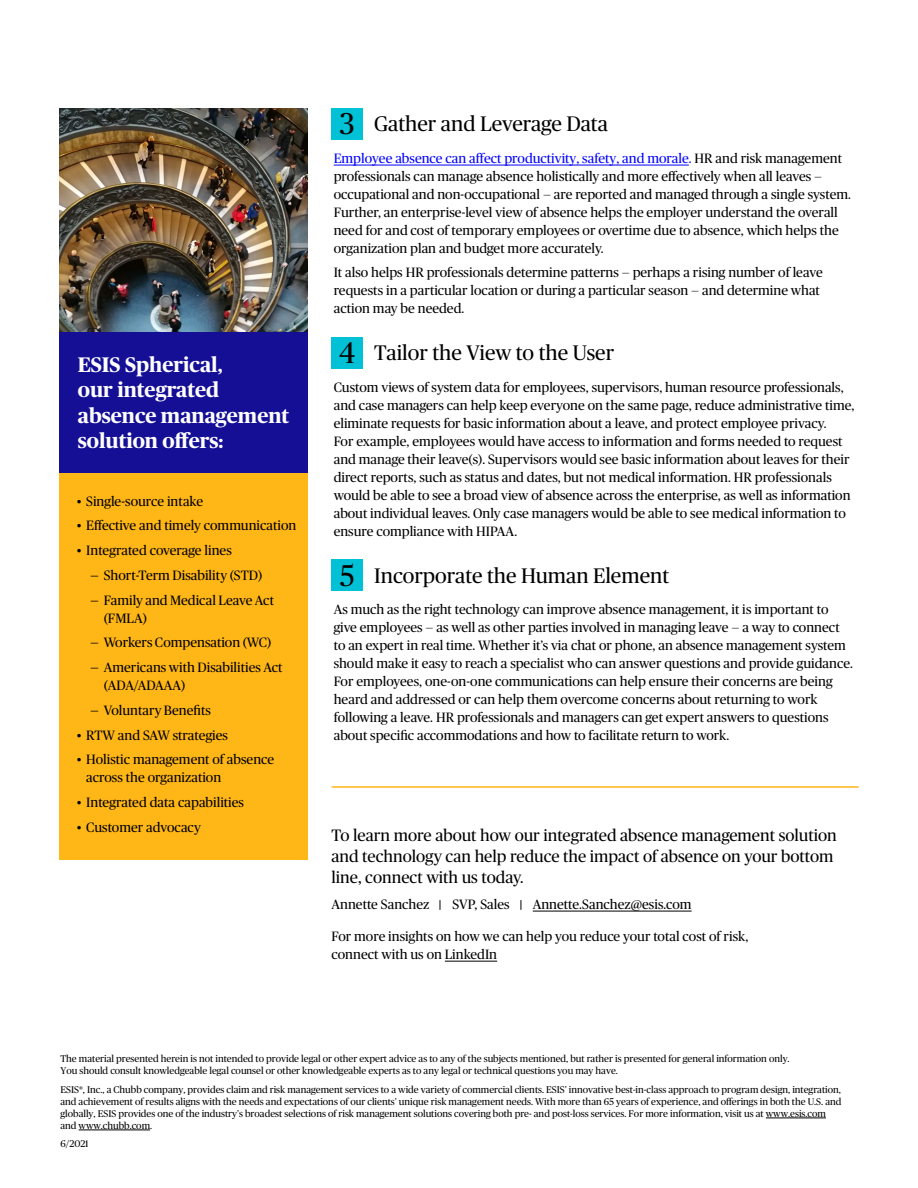
<style>
.page{position:relative;width:918px;height:1188px;background:#fff}
.page>*{position:absolute;margin:0;border:0;box-sizing:border-box;transform-origin:0 0}
.Number{font:30px "Chubb Publico";color:#000}
.Subheads{font:21px "Chubb Publico";color:#000}
.Bio_Name{font:700 21px/25.5px "Chubb Publico";color:#fff}
.t1{font:16.5px/21px "Chubb Publico";color:#000}
.body_coppy{font:13.5px/18px "Chubb Publico";color:#000}
.Disclaimer_Chubb_Pub{font:9.75px/12px "Chubb Publico";color:#000}
.s1{font-family:"Publico Text"}
.s2{color:#00f}
</style>
<div class="page">
<div style="left:332px;top:108px;width:31px;height:31px;background:#01c1d6"></div>
<div style="left:332px;top:337px;width:31px;height:31px;background:#01c1d6"></div>
<div style="left:332px;top:560px;width:31px;height:31px;background:#01c1d6"></div>
<img style="left:59px;top:108px;width:249px;height:225px">
<div style="left:59px;top:333px;width:249px;height:142px;background:#150f96"></div>
<div style="left:59px;top:473px;width:249px;height:387px;background:#ffb617"></div>
<hr style="left:332px;top:786px;width:527px;height:2px;background:#ffb617">
<hr style="left:533px;top:911px;width:159px;height:1px;background:#000">
<hr style="left:445px;top:961px;width:52px;height:1px;background:#000">
<hr style="left:766px;top:1118px;width:60px;height:1px;background:#000">
<hr style="left:79px;top:1130px;width:71px;height:1px;background:#000">
<hr style="left:334px;top:165px;width:355px;height:1px;background:#00f">
<h1 class="Bio_Name" style="left:78px;top:351px;width:213px">ESIS Spherical,<br>our integrated absence management solution offers:</h1>
<p class="body_coppy" style="left:77px;top:491px;width:128px">• Single-source intake</p>
<p class="body_coppy" style="left:77px;top:516px;width:221px">• Effective and timely communication</p>
<p class="body_coppy" style="left:77px;top:541px;width:157px">• Integrated coverage lines</p>
<p class="body_coppy" style="left:90px;top:565px;width:174px"><span class="s1">—</span> Short-Term Disability (STD)</p>
<p class="body_coppy" style="left:104px;top:590px;width:172px;text-indent:-14px"><span class="s1">—</span> Family and Medical Leave Act (FMLA)</p>
<p class="body_coppy" style="left:90px;top:633px;width:183px"><span class="s1">—</span> Workers Compensation (WC)</p>
<p class="body_coppy" style="left:104px;top:658px;width:180px;text-indent:-14px"><span class="s1">—</span> Americans with Disabilities Act (ADA/ADAAA)</p>
<p class="body_coppy" style="left:90px;top:700px;width:122px"><span class="s1">—</span> Voluntary Benefits</p>
<p class="body_coppy" style="left:77px;top:725px;width:153px">• RTW and SAW strategies</p>
<p class="body_coppy" style="left:86px;top:750px;width:190px;text-indent:-9px">• Holistic management of absence across the organization</p>
<p class="body_coppy" style="left:77px;top:793px;width:169px">• Integrated data capabilities</p>
<p class="body_coppy" style="left:77px;top:817px;width:126px">• Customer advocacy</p>
<h1 class="Number" style="left:340px;top:103px;width:16px">3</h1>
<h2 class="Subheads" style="left:374px;top:109px;width:236px">Gather and Leverage Data</h2>
<p class="body_coppy" style="left:334px;top:148px;width:519px"><span class="s2">Employee absence can affect productivity, safety, and morale.</span> HR and risk management professionals can manage absence holistically and more effectively when all leaves — occupational and non-occupational — are reported and managed through a single system.<br>Further, an enterprise-level view of absence helps the employer understand the overall need for and cost of temporary employees or overtime due to absence, which helps the organization plan and budget more accurately.</p>
<p class="body_coppy" style="left:334px;top:263px;width:491px">It also helps HR professionals determine patterns — perhaps a rising number of leave requests in a particular location or during a particular season — and determine what action may be needed.</p>
<h1 class="Number" style="left:339px;top:331px;width:18px">4</h1>
<h2 class="Subheads" style="left:374px;top:338px;width:241px">Tailor the View to the User</h2>
<p class="body_coppy" style="left:334px;top:377px;width:522px">Custom views of system data for employees, supervisors, human resource professionals, and case managers can help keep everyone on the same page, reduce administrative time, eliminate requests for basic information about a leave, and protect employee privacy.<br>For example, employees would have access to information and forms needed to request and manage their leave(s). Supervisors would see basic information about leaves for their direct reports, such as status and dates, but not medical information. HR professionals would be able to see a broad view of absence across the enterprise, as well as information about individual leaves. Only case managers would be able to see medical information to ensure compliance with HIPAA.</p>
<h1 class="Number" style="left:340px;top:554px;width:17px">5</h1>
<h2 class="Subheads" style="left:374px;top:561px;width:297px">Incorporate the Human Element</h2>
<p class="body_coppy" style="left:334px;top:600px;width:521px">As much as the right technology can improve absence management, it is important to give employees — as well as other parties involved in managing leave — a way to connect to an expert in real time. Whether it’s via chat or phone, an absence management system should make it easy to reach a specialist who can answer questions and provide guidance.<br>For employees, one-on-one communications can help ensure their concerns are being heard and addressed or can help them overcome concerns about returning to work following a leave. HR professionals and managers can get expert answers to questions about specific accommodations and how to facilitate return to work.</p>
<h2 class="t1" style="left:332px;top:824px;width:507px">To learn more about how our integrated absence management solution and technology can help reduce the impact of absence on your bottom line, connect with us today.</h2>
<p class="body_coppy" style="left:332px;top:895px;width:99px">Annette Sanchez</p>
<p class="body_coppy" style="left:452px;top:895px;width:59px">SVP, Sales</p>
<p class="body_coppy" style="left:533px;top:895px;width:160px">Annette.Sanchez@esis.com</p>
<p class="body_coppy" style="left:332px;top:927px;width:418px">For more insights on how we can help you reduce your total cost of risk, connect with us on LinkedIn</p>
<p class="Disclaimer_Chubb_Pub" style="left:60px;top:1052px;width:731px">The material presented herein is not intended to provide legal or other expert advice as to any of the subjects mentioned, but rather is presented for general information only.<br>You should consult knowledgeable legal counsel or other knowledgeable experts as to any legal or technical questions you may have.</p>
<p class="Disclaimer_Chubb_Pub" style="left:60px;top:1083px;width:782px">ESIS®, Inc., a Chubb company, provides claim and risk management services to a wide variety of commercial clients. ESIS’ innovative best-in-class approach to program design, integration, and achievement of results aligns with the needs and expectations of our clients’ unique risk management needs. With more than 65 years of experience, and offerings in both the U.S. and globally, ESIS provides one of the industry’s broadest selections of risk management solutions covering both pre- and post-loss services. For more information, visit us at www.esis.com and www.chubb.com.</p>
<p class="Disclaimer_Chubb_Pub" style="left:60px;top:1137px;width:30px">6/2021</p>
</div>
